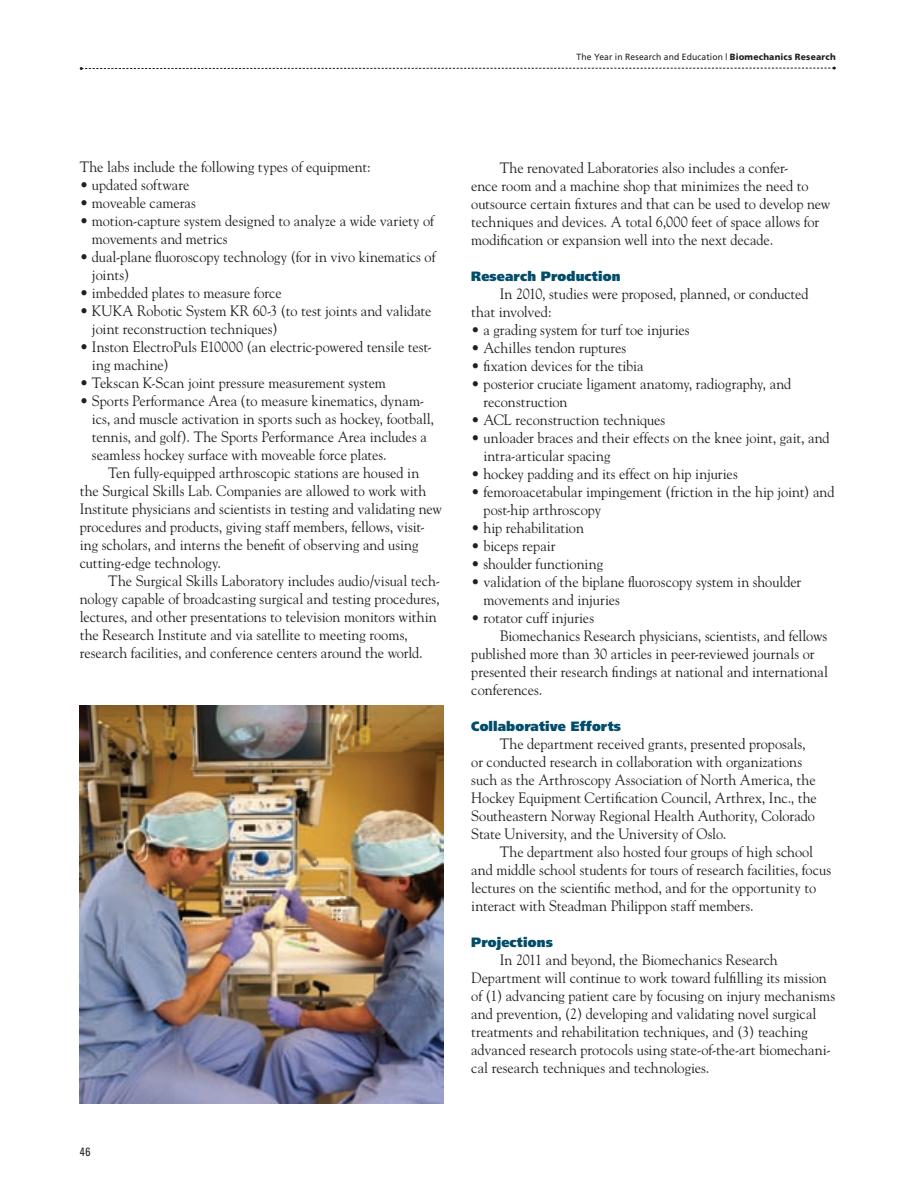
<style>
.page{position:relative;width:917px;height:1186px;background:#fff}
.page>*{position:absolute;margin:0;border:0;box-sizing:border-box;transform-origin:0 0}
.t1{font:15px/18px "Goudy";letter-spacing:-.005em;color:#231f20;scale:.95 1}
.t2{font:900 13.5px "Frutiger";letter-spacing:.01em;color:#014d6b;scale:.95 1}
.t3{font:condensed 12px "Univers";color:#231f20;scale:.95 1}
.t4{font:9px "Frutiger";letter-spacing:.02em;color:#231f20;scale:.95 1}
.s1{font-weight:900}
</style>
<div class="page">
<svg style="left:80px;top:67px;width:756px;height:3px"></svg>
<img style="left:79px;top:706px;width:365px;height:397px">
<p class="t4" style="left:576px;top:51px;width:274px">The Year in Research and Education | <span class="s1">Biomechanics Research</span></p>
<p class="t1" style="left:80px;top:157px;width:308px">The labs include the following types of equipment:</p>
<p class="t1" style="left:80px;top:175px;width:117px">• updated software</p>
<p class="t1" style="left:80px;top:193px;width:124px">• moveable cameras</p>
<p class="t1" style="left:92px;top:211px;width:362px;text-indent:-12px">• motion-capture system designed to analyze a wide variety of movements and metrics</p>
<p class="t1" style="left:92px;top:247px;width:363px;text-indent:-12px">• dual-plane fluoroscopy technology (for in vivo kinematics of joints)</p>
<p class="t1" style="left:80px;top:283px;width:214px">• imbedded plates to measure force</p>
<p class="t1" style="left:92px;top:301px;width:359px;text-indent:-12px">• KUKA Robotic System KR 60-3 (to test joints and validate joint reconstruction techniques)</p>
<p class="t1" style="left:92px;top:337px;width:359px;text-indent:-12px">• Inston ElectroPuls E10000 (an electric-powered tensile test&shy;ing machine)</p>
<p class="t1" style="left:80px;top:373px;width:324px">• Tekscan K-Scan joint pressure measurement system</p>
<p class="t1" style="left:92px;top:391px;width:362px;text-indent:-12px">• Sports Performance Area (to measure kinematics, dynam&shy;ics, and muscle activation in sports such as hockey, football, tennis, and golf). The Sports Performance Area includes a seamless hockey surface with moveable force plates.</p>
<p class="t1" style="left:80px;top:463px;width:383px;text-indent:28px">Ten fully-equipped arthroscopic stations are housed in the Surgical Skills Lab. Companies are allowed to work with Institute physicians and scientists in testing and validating new procedures and products, giving staff members, fellows, visit&shy;ing scholars, and interns the benefit of observing and using cutting-edge technology.</p>
<p class="t1" style="left:80px;top:571px;width:381px;text-indent:28px">The Surgical Skills Laboratory includes audio/visual tech&shy;nology capable of broadcasting surgical and testing procedures, lectures, and other presentations to television monitors within the Research Institute and via satellite to meeting rooms, research facilities, and conference centers around the world.</p>
<p class="t3" style="left:80px;top:1144px;width:13px">46</p>
<p class="t1" style="left:471px;top:158px;width:379px;text-indent:29px">The renovated Laboratories also includes a confer-<br>ence room and a machine shop that minimizes the need to outsource certain fixtures and that can be used to develop new techniques and devices. A total 6,000 feet of space allows for modification or expansion well into the next decade.</p>
<p class="t2" style="left:471px;top:268px;width:159px">Research Production</p>
<p class="t1" style="left:471px;top:284px;width:357px;text-indent:28px">In 2010, studies were proposed, planned, or conducted that involved:</p>
<p class="t1" style="left:471px;top:320px;width:231px">• a grading system for turf toe injuries</p>
<p class="t1" style="left:471px;top:338px;width:165px">• Achilles tendon ruptures</p>
<p class="t1" style="left:471px;top:356px;width:183px">• fixation devices for the tibia</p>
<p class="t1" style="left:483px;top:374px;width:325px;text-indent:-12px">• posterior cruciate ligament anatomy, radiography, and reconstruction</p>
<p class="t1" style="left:471px;top:410px;width:206px">• ACL reconstruction techniques</p>
<p class="t1" style="left:483px;top:428px;width:366px;text-indent:-12px">• unloader braces and their effects on the knee joint, gait, and intra-articular spacing</p>
<p class="t1" style="left:471px;top:464px;width:282px">• hockey padding and its effect on hip injuries</p>
<p class="t1" style="left:483px;top:482px;width:371px;text-indent:-12px">• femoroacetabular impingement (friction in the hip joint) and post-hip arthroscopy</p>
<p class="t1" style="left:471px;top:518px;width:120px">• hip rehabilitation</p>
<p class="t1" style="left:471px;top:536px;width:90px">• biceps repair</p>
<p class="t1" style="left:471px;top:554px;width:140px">• shoulder functioning</p>
<p class="t1" style="left:483px;top:572px;width:336px;text-indent:-12px">• validation of the biplane fluoroscopy system in shoulder movements and injuries</p>
<p class="t1" style="left:471px;top:608px;width:131px">• rotator cuff injuries</p>
<p class="t1" style="left:500px;top:626px;width:346px">Biomechanics Research physicians, scientists, and fellows</p>
<p class="t1" style="left:471px;top:644px;width:363px">published more than 30 articles in peer-reviewed journals or</p>
<p class="t1" style="left:471px;top:662px;width:377px">presented their research findings at national and international</p>
<p class="t1" style="left:471px;top:680px;width:76px">conferences.</p>
<p class="t2" style="left:471px;top:718px;width:159px">Collaborative Efforts</p>
<p class="t1" style="left:471px;top:734px;width:365px;text-indent:28px">The department received grants, presented proposals, or conducted research in collaboration with organizations such as the Arthroscopy Association of North America, the Hockey Equipment Certification Council, Arthrex, Inc., the Southeastern Norway Regional Health Authority, Colorado State University, and the University of Oslo.</p>
<p class="t1" style="left:471px;top:842px;width:380px;text-indent:28px">The department also hosted four groups of high school and middle school students for tours of research facilities, focus lectures on the scientific method, and for the opportunity to interact with Steadman Philippon staff members.</p>
<p class="t2" style="left:471px;top:934px;width:87px">Projections</p>
<p class="t1" style="left:471px;top:950px;width:384px;text-indent:28px">In 2011 and beyond, the Biomechanics Research Department will continue to work toward fulfilling its mission of (1) advancing patient care by focusing on injury mechanisms and prevention, (2) developing and validating novel surgical treatments and rehabilitation techniques, and (3) teaching advanced research protocols using state-of-the-art biomechani&shy;cal research techniques and technologies.</p>
</div>
